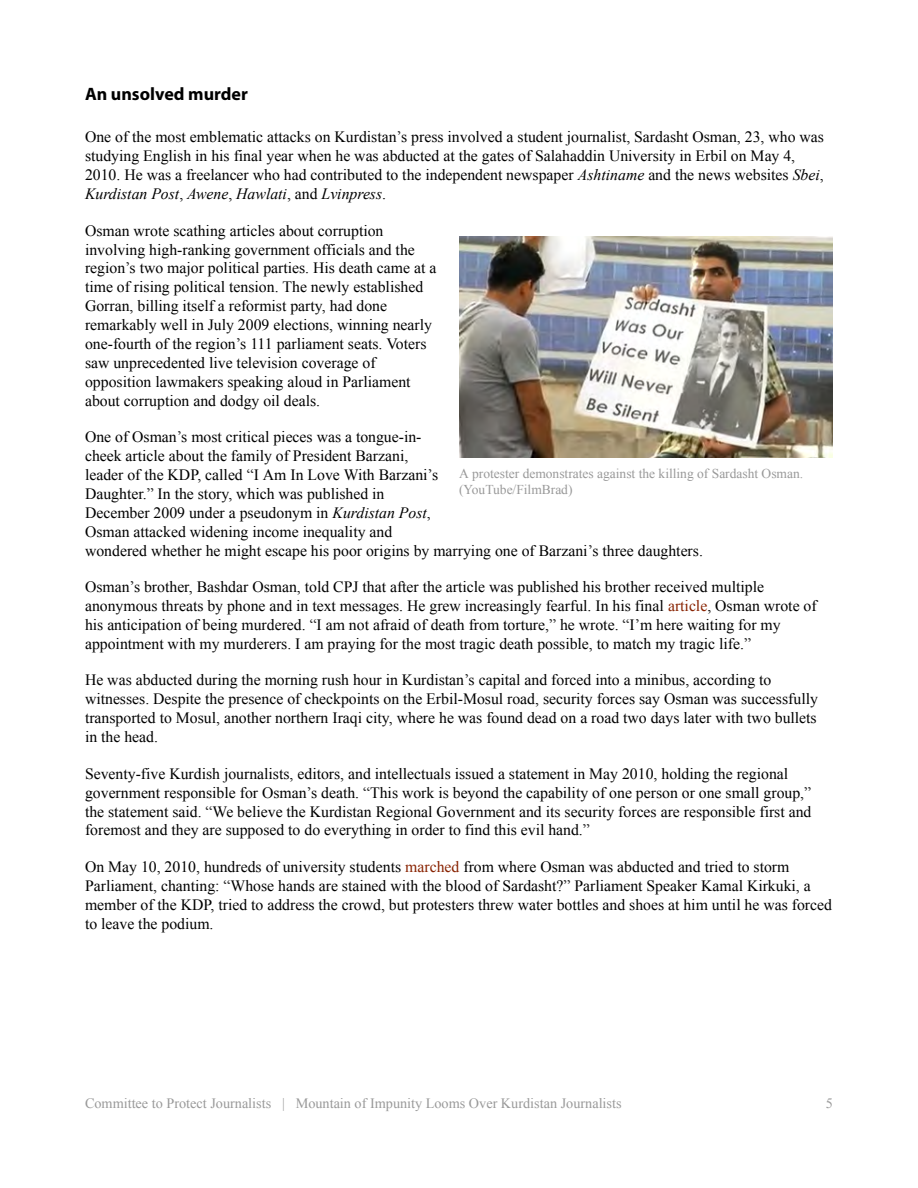
<style>
.page{position:relative;width:918px;height:1188px;background:#fff}
.page>*{position:absolute;margin:0;border:0;box-sizing:border-box;transform-origin:0 0}
.t1{font:700 18px "Myriad Pro";color:#000}
.t2{font:15.75px/18.9px "Times New Roman";color:#000}
.t3{font:14.25px "Times New Roman";color:#999}
.t4{font:13.5px/16.2px "Times New Roman";color:#999}
.s1{font-style:italic}
.s2{color:#820}
</style>
<div class="page">
<img style="left:459px;top:237px;width:374px;height:220px">
<p class="t1" style="left:85px;top:87px;width:164px">An unsolved murder</p>
<p class="t2" style="left:85px;top:128px;width:740px">One of the most emblematic attacks on Kurdistan’s press involved a student journalist, Sardasht Osman, 23, who was studying English in his final year when he was abducted at the gates of Salahaddin University in Erbil on May 4, 2010. He was a freelancer who had contributed to the independent newspaper <span class="s1">Ashtiname</span> and the news websites <span class="s1">Sbei</span>, <span class="s1">Kurdistan Post</span>, <span class="s1">Awene</span>, <span class="s1">Hawlati</span>, and <span class="s1">Lvinpress</span>.</p>
<p class="t2" style="left:85px;top:221px;width:353px">Osman wrote scathing articles about corruption involving high-ranking government officials and the region’s two major political parties. His death came at a time of rising political tension. The newly established Gorran, billing itself a reformist party, had done remarkably well in July 2009 elections, winning nearly one-fourth of the region’s 111 parliament seats. Voters saw unprecedented live television coverage of opposition lawmakers speaking aloud in Parliament about corruption and dodgy oil deals.</p>
<p class="t2" style="left:85px;top:428px;width:619px">One of Osman’s most critical pieces was a tongue-in-<br>cheek article about the family of President Barzani,<br>leader of the KDP, called “I Am In Love With Barzani’s<br>Daughter.” In the story, which was published in<br>December 2009 under a pseudonym in <span class="s1">Kurdistan Post</span>,<br>Osman attacked widening income inequality and<br>wondered whether he might escape his poor origins by marrying one of Barzani’s three daughters.</p>
<p class="t2" style="left:85px;top:577px;width:733px">Osman’s brother, Bashdar Osman, told CPJ that after the article was published his brother received multiple anonymous threats by phone and in text messages. He grew increasingly fearful. In his final <span class="s2">article</span>, Osman wrote of his anticipation of being murdered. “I am not afraid of death from torture,” he wrote. “I’m here waiting for my appointment with my murderers. I am praying for the most tragic death possible, to match my tragic life.”</p>
<p class="t2" style="left:85px;top:671px;width:734px">He was abducted during the morning rush hour in Kurdistan’s capital and forced into a minibus, according to witnesses. Despite the presence of checkpoints on the Erbil-Mosul road, security forces say Osman was successfully transported to Mosul, another northern Iraqi city, where he was found dead on a road two days later with two bullets in the head.</p>
<p class="t2" style="left:85px;top:764px;width:728px">Seventy-five Kurdish journalists, editors, and intellectuals issued a statement in May 2010, holding the regional government responsible for Osman’s death. “This work is beyond the capability of one person or one small group,” the statement said. “We believe the Kurdistan Regional Government and its security forces are responsible first and foremost and they are supposed to do everything in order to find this evil hand.”</p>
<p class="t2" style="left:85px;top:857px;width:748px">On May 10, 2010, hundreds of university students <span class="s2">marched</span> from where Osman was abducted and tried to storm Parliament, chanting: “Whose hands are stained with the blood of Sardasht?” Parliament Speaker Kamal Kirkuki, a member of the KDP, tried to address the crowd, but protesters threw water bottles and shoes at him until he was forced to leave the podium.</p>
<p class="t4" style="left:459px;top:465px;width:346px">A protester demonstrates against the killing of Sardasht Osman. (YouTube/FilmBrad)</p>
<p class="t3" style="left:85px;top:1095px;width:538px">Committee to Protect Journalists | Mountain of Impunity Looms Over Kurdistan Journalists</p>
<p class="t3" style="left:826px;top:1095px;width:9px">5</p>
</div>
